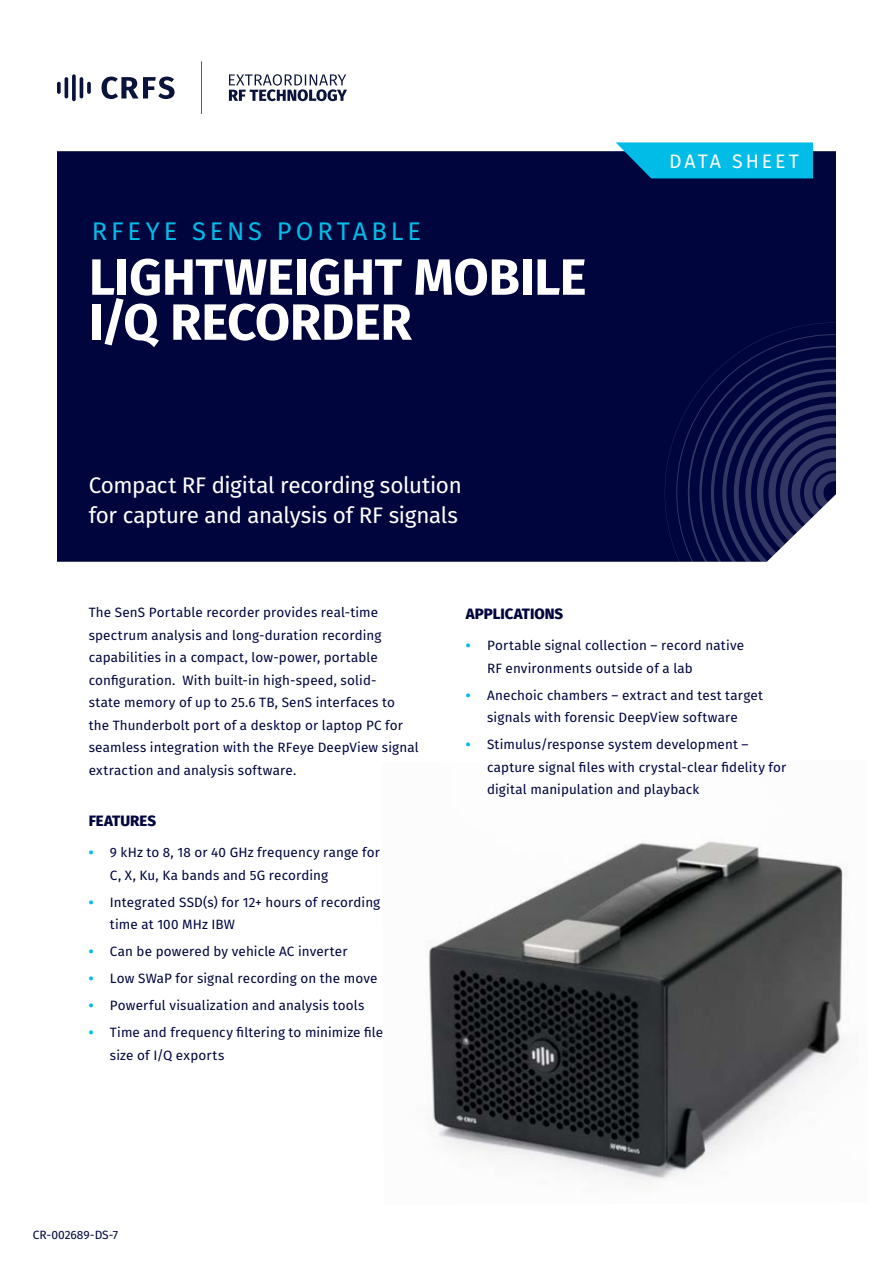
<style>
.page{position:relative;width:893px;height:1263px;background:#fff}
.page>*{position:absolute;margin:0;border:0;box-sizing:border-box;transform-origin:0 0}
.t1{font:700 51px/45px "Fira Sans";letter-spacing:-.005em;color:#fff}
.t2{font:25.5px "Fira Sans";letter-spacing:.15em;color:#00bce7}
.t3{font:22.5px/30px "Fira Sans";letter-spacing:-.015em;color:#fff}
.t4{font:19.5px "Fira Sans";letter-spacing:.145em;color:#fff}
.t5{font:800 15px "Fira Sans";letter-spacing:-.005em;color:#00053e}
.t6{font:13.5px/22.5px "Fira Sans";letter-spacing:.01em;color:#00053e}
.t7{font:12px "Fira Sans";letter-spacing:-.005em;color:#00053e}
.s1{font-weight:800;color:#00bce7}
</style>
<div class="page">
<img style="left:429px;top:841px;width:415px;height:340px">
<div style="left:57px;top:151px;width:779px;height:411px;background:#00053e"></div>
<svg style="left:665px;top:323px;width:171px;height:239px;background:#1b1f52"></svg>
<svg style="left:616px;top:142px;width:197px;height:36px;background:#04aed9"></svg>
<svg style="left:229px;top:74px;width:118px;height:27px"></svg>
<svg style="left:102px;top:77px;width:73px;height:22px"></svg>
<hr style="left:80px;top:77px;width:3px;height:21px;background:#0a133b;border-radius:2px">
<svg style="left:87px;top:82px;width:4px;height:12px"></svg>
<svg style="left:72px;top:74px;width:4px;height:27px"></svg>
<hr style="left:65px;top:77px;width:3px;height:21px;background:#0a133b;border-radius:2px">
<svg style="left:57px;top:82px;width:4px;height:12px"></svg>
<svg style="left:201px;top:61px;width:1px;height:53px"></svg>
<h2 class="t2" style="left:92px;top:212px;width:331px">RFEYE SENS PORTABLE</h2>
<h1 class="t1" style="left:89px;top:251px;width:499px">LIGHTWEIGHT MOBILE<br>I/Q RECORDER</h1>
<h1 class="t1" style="left:93px;top:289px;width:289px">INTELLIGENT</h1>
<h3 class="t3" style="left:89px;top:470px;width:374px">Compact RF digital recording solution for capture and analysis of RF signals</h3>
<h3 class="t4" style="left:669px;top:146px;width:131px">DATA SHEET</h3>
<p class="t6" style="left:89px;top:601px;width:332px">The SenS Portable recorder provides real-time spectrum analysis and long-duration recording capabilities in a compact, low-power, portable configuration. With built-in high-speed, solid-<br>state memory of up to 25.6 TB, SenS interfaces to the Thunderbolt port of a desktop or laptop PC for seamless integration with the RFeye DeepView signal extraction and analysis software.</p>
<p class="t5" style="left:89px;top:807px;width:69px">FEATURES</p>
<p class="t6" style="left:110px;top:841px;width:272px;text-indent:-21px"><span class="s1">•</span> 9 kHz to 8, 18 or 40 GHz frequency range for<br>C, X, Ku, Ka bands and 5G recording</p>
<p class="t6" style="left:110px;top:890px;width:272px;text-indent:-21px"><span class="s1">•</span> Integrated SSD(s) for 12+ hours of recording time at 100 MHz IBW</p>
<p class="t6" style="left:89px;top:940px;width:260px"><span class="s1">•</span> Can be powered by vehicle AC inverter</p>
<p class="t6" style="left:89px;top:967px;width:290px"><span class="s1">•</span> Low SWaP for signal recording on the move</p>
<p class="t6" style="left:89px;top:994px;width:277px"><span class="s1">•</span> Powerful visualization and analysis tools</p>
<p class="t6" style="left:110px;top:1021px;width:275px;text-indent:-21px"><span class="s1">•</span> Time and frequency filtering to minimize file size of I/Q exports</p>
<p class="t5" style="left:466px;top:600px;width:99px">APPLICATIONS</p>
<p class="t6" style="left:487px;top:634px;width:258px;text-indent:-21px"><span class="s1">•</span> Portable signal collection – record native<br>RF environments outside of a lab</p>
<p class="t6" style="left:466px;top:683px;width:299px;text-align:center"><span class="s1">•</span> Anechoic chambers – extract and test target signals with forensic DeepView software</p>
<p class="t6" style="left:487px;top:733px;width:301px;text-indent:-21px"><span class="s1">•</span> Stimulus/response system development – capture signal files with crystal-clear fidelity for digital manipulation and playback</p>
<p class="t7" style="left:33px;top:1226px;width:87px">CR-002689-DS-7</p>
</div>
